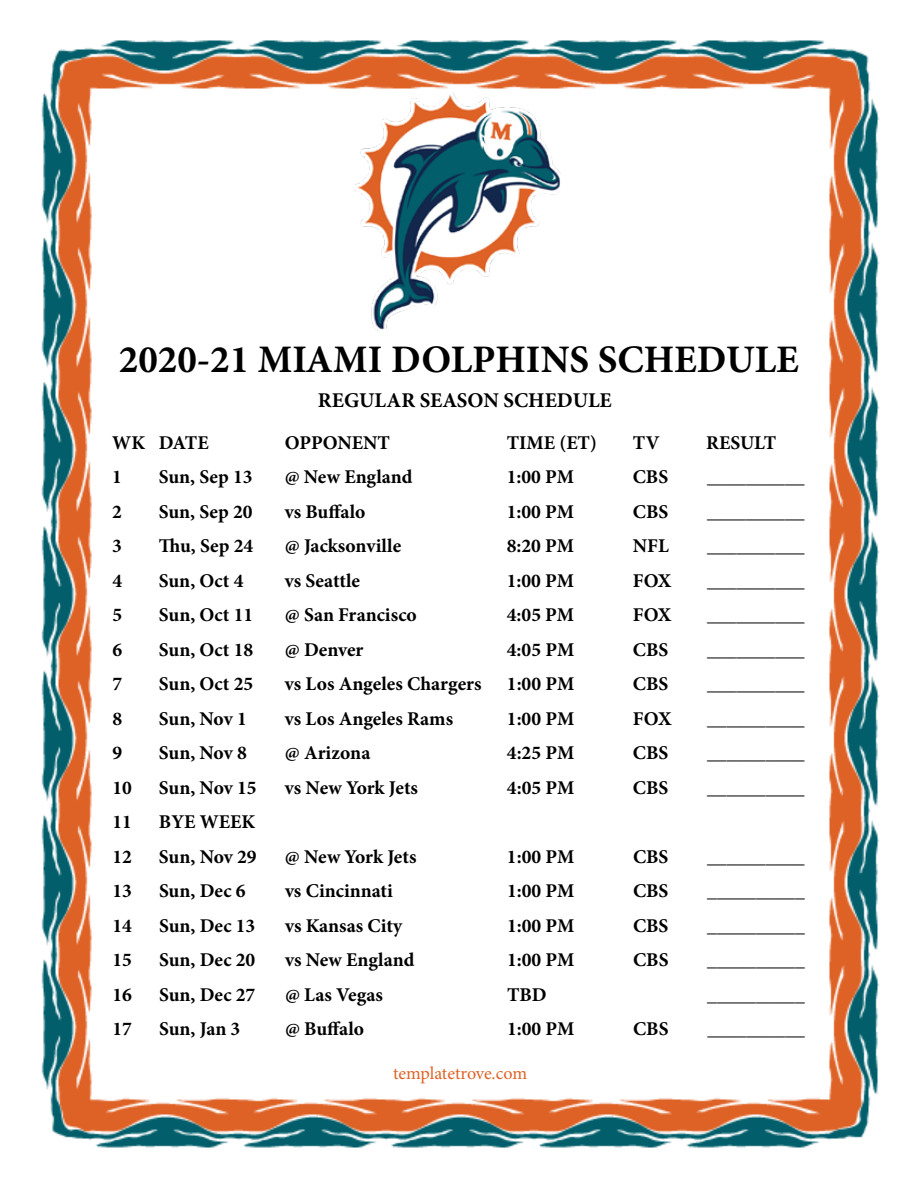
<style>
.page{position:relative;width:918px;height:1188px;background:#fff}
.page>*{position:absolute;margin:0;border:0;box-sizing:border-box;transform-origin:0 0}
.t1{font:700 39px "Minion Pro";color:#000}
.t2{font:700 21px "Minion Pro";color:#000}
.t3{font:700 19.5px "Minion Pro";color:#000}
.t4{font:18px "Minion Pro";letter-spacing:-.005em;color:#de6226}
</style>
<div class="page">
<img style="left:41px;top:40px;width:839px;height:1108px">
<img style="left:355px;top:92px;width:208px;height:239px">
<h1 class="t1" style="left:119px;top:332px;width:681px">2020-21 MIAMI DOLPHINS SCHEDULE</h1>
<p class="t2" style="left:318px;top:385px;width:295px">REGULAR SEASON SCHEDULE</p>
<p class="t3" style="left:112px;top:429px;width:98px">WK DATE</p>
<p class="t3" style="left:285px;top:429px;width:107px">OPPONENT</p>
<p class="t3" style="left:507px;top:429px;width:92px">TIME (ET)</p>
<p class="t3" style="left:633px;top:429px;width:28px">TV</p>
<p class="t3" style="left:706px;top:429px;width:71px">RESULT</p>
<p class="t3" style="left:112px;top:463px;width:11px">1</p>
<p class="t3" style="left:159px;top:463px;width:95px">Sun, Sep 13</p>
<p class="t3" style="left:285px;top:463px;width:129px">@ New England</p>
<p class="t3" style="left:507px;top:463px;width:69px">1:00 PM</p>
<p class="t3" style="left:633px;top:463px;width:37px">CBS</p>
<p class="t3" style="left:707px;top:463px;width:99px">__________</p>
<p class="t3" style="left:112px;top:498px;width:11px">2</p>
<p class="t3" style="left:159px;top:498px;width:95px">Sun, Sep 20</p>
<p class="t3" style="left:285px;top:498px;width:82px">vs Buffalo</p>
<p class="t3" style="left:507px;top:498px;width:69px">1:00 PM</p>
<p class="t3" style="left:633px;top:498px;width:37px">CBS</p>
<p class="t3" style="left:707px;top:498px;width:99px">__________</p>
<p class="t3" style="left:112px;top:532px;width:11px">3</p>
<p class="t3" style="left:159px;top:532px;width:96px">Thu, Sep 24</p>
<p class="t3" style="left:285px;top:532px;width:118px">@ Jacksonville</p>
<p class="t3" style="left:507px;top:532px;width:69px">8:20 PM</p>
<p class="t3" style="left:633px;top:532px;width:37px">NFL</p>
<p class="t3" style="left:707px;top:532px;width:99px">__________</p>
<p class="t3" style="left:112px;top:567px;width:11px">4</p>
<p class="t3" style="left:159px;top:567px;width:86px">Sun, Oct 4</p>
<p class="t3" style="left:285px;top:567px;width:77px">vs Seattle</p>
<p class="t3" style="left:507px;top:567px;width:69px">1:00 PM</p>
<p class="t3" style="left:633px;top:567px;width:40px">FOX</p>
<p class="t3" style="left:707px;top:567px;width:99px">__________</p>
<p class="t3" style="left:112px;top:601px;width:11px">5</p>
<p class="t3" style="left:159px;top:601px;width:96px">Sun, Oct 11</p>
<p class="t3" style="left:285px;top:601px;width:133px">@ San Francisco</p>
<p class="t3" style="left:507px;top:601px;width:69px">4:05 PM</p>
<p class="t3" style="left:633px;top:601px;width:40px">FOX</p>
<p class="t3" style="left:707px;top:601px;width:99px">__________</p>
<p class="t3" style="left:112px;top:636px;width:11px">6</p>
<p class="t3" style="left:159px;top:636px;width:96px">Sun, Oct 18</p>
<p class="t3" style="left:285px;top:636px;width:80px">@ Denver</p>
<p class="t3" style="left:507px;top:636px;width:69px">4:05 PM</p>
<p class="t3" style="left:633px;top:636px;width:37px">CBS</p>
<p class="t3" style="left:707px;top:636px;width:99px">__________</p>
<p class="t3" style="left:112px;top:670px;width:11px">7</p>
<p class="t3" style="left:159px;top:670px;width:96px">Sun, Oct 25</p>
<p class="t3" style="left:285px;top:670px;width:198px">vs Los Angeles Chargers</p>
<p class="t3" style="left:507px;top:670px;width:69px">1:00 PM</p>
<p class="t3" style="left:633px;top:670px;width:37px">CBS</p>
<p class="t3" style="left:707px;top:670px;width:99px">__________</p>
<p class="t3" style="left:112px;top:705px;width:11px">8</p>
<p class="t3" style="left:159px;top:705px;width:89px">Sun, Nov 1</p>
<p class="t3" style="left:285px;top:705px;width:170px">vs Los Angeles Rams</p>
<p class="t3" style="left:507px;top:705px;width:69px">1:00 PM</p>
<p class="t3" style="left:633px;top:705px;width:40px">FOX</p>
<p class="t3" style="left:707px;top:705px;width:99px">__________</p>
<p class="t3" style="left:112px;top:739px;width:11px">9</p>
<p class="t3" style="left:159px;top:739px;width:89px">Sun, Nov 8</p>
<p class="t3" style="left:285px;top:739px;width:87px">@ Arizona</p>
<p class="t3" style="left:507px;top:739px;width:69px">4:25 PM</p>
<p class="t3" style="left:633px;top:739px;width:37px">CBS</p>
<p class="t3" style="left:707px;top:739px;width:99px">__________</p>
<p class="t3" style="left:112px;top:774px;width:21px">10</p>
<p class="t3" style="left:159px;top:774px;width:99px">Sun, Nov 15</p>
<p class="t3" style="left:285px;top:774px;width:135px">vs New York Jets</p>
<p class="t3" style="left:507px;top:774px;width:69px">4:05 PM</p>
<p class="t3" style="left:633px;top:774px;width:37px">CBS</p>
<p class="t3" style="left:707px;top:774px;width:99px">__________</p>
<p class="t3" style="left:112px;top:808px;width:21px">11</p>
<p class="t3" style="left:159px;top:808px;width:98px">BYE WEEK</p>
<p class="t3" style="left:112px;top:843px;width:21px">12</p>
<p class="t3" style="left:159px;top:843px;width:99px">Sun, Nov 29</p>
<p class="t3" style="left:285px;top:843px;width:133px">@ New York Jets</p>
<p class="t3" style="left:507px;top:843px;width:69px">1:00 PM</p>
<p class="t3" style="left:633px;top:843px;width:37px">CBS</p>
<p class="t3" style="left:707px;top:843px;width:99px">__________</p>
<p class="t3" style="left:112px;top:877px;width:21px">13</p>
<p class="t3" style="left:159px;top:877px;width:88px">Sun, Dec 6</p>
<p class="t3" style="left:285px;top:877px;width:109px">vs Cincinnati</p>
<p class="t3" style="left:507px;top:877px;width:69px">1:00 PM</p>
<p class="t3" style="left:633px;top:877px;width:37px">CBS</p>
<p class="t3" style="left:707px;top:877px;width:99px">__________</p>
<p class="t3" style="left:113px;top:912px;width:21px">14</p>
<p class="t3" style="left:159px;top:912px;width:98px">Sun, Dec 13</p>
<p class="t3" style="left:285px;top:912px;width:119px">vs Kansas City</p>
<p class="t3" style="left:507px;top:912px;width:69px">1:00 PM</p>
<p class="t3" style="left:633px;top:912px;width:37px">CBS</p>
<p class="t3" style="left:707px;top:912px;width:99px">__________</p>
<p class="t3" style="left:113px;top:946px;width:21px">15</p>
<p class="t3" style="left:159px;top:946px;width:98px">Sun, Dec 20</p>
<p class="t3" style="left:285px;top:946px;width:131px">vs New England</p>
<p class="t3" style="left:507px;top:946px;width:69px">1:00 PM</p>
<p class="t3" style="left:633px;top:946px;width:37px">CBS</p>
<p class="t3" style="left:707px;top:946px;width:99px">__________</p>
<p class="t3" style="left:113px;top:981px;width:21px">16</p>
<p class="t3" style="left:159px;top:981px;width:98px">Sun, Dec 27</p>
<p class="t3" style="left:285px;top:981px;width:100px">@ Las Vegas</p>
<p class="t3" style="left:507px;top:981px;width:41px">TBD</p>
<p class="t3" style="left:707px;top:981px;width:99px">__________</p>
<p class="t3" style="left:113px;top:1015px;width:21px">17</p>
<p class="t3" style="left:159px;top:1015px;width:83px">Sun, Jan 3</p>
<p class="t3" style="left:285px;top:1015px;width:81px">@ Buffalo</p>
<p class="t3" style="left:507px;top:1015px;width:69px">1:00 PM</p>
<p class="t3" style="left:633px;top:1015px;width:37px">CBS</p>
<p class="t3" style="left:707px;top:1015px;width:99px">__________</p>
<p class="t4" style="left:393px;top:1061px;width:136px">templatetrove.com</p>
</div>
